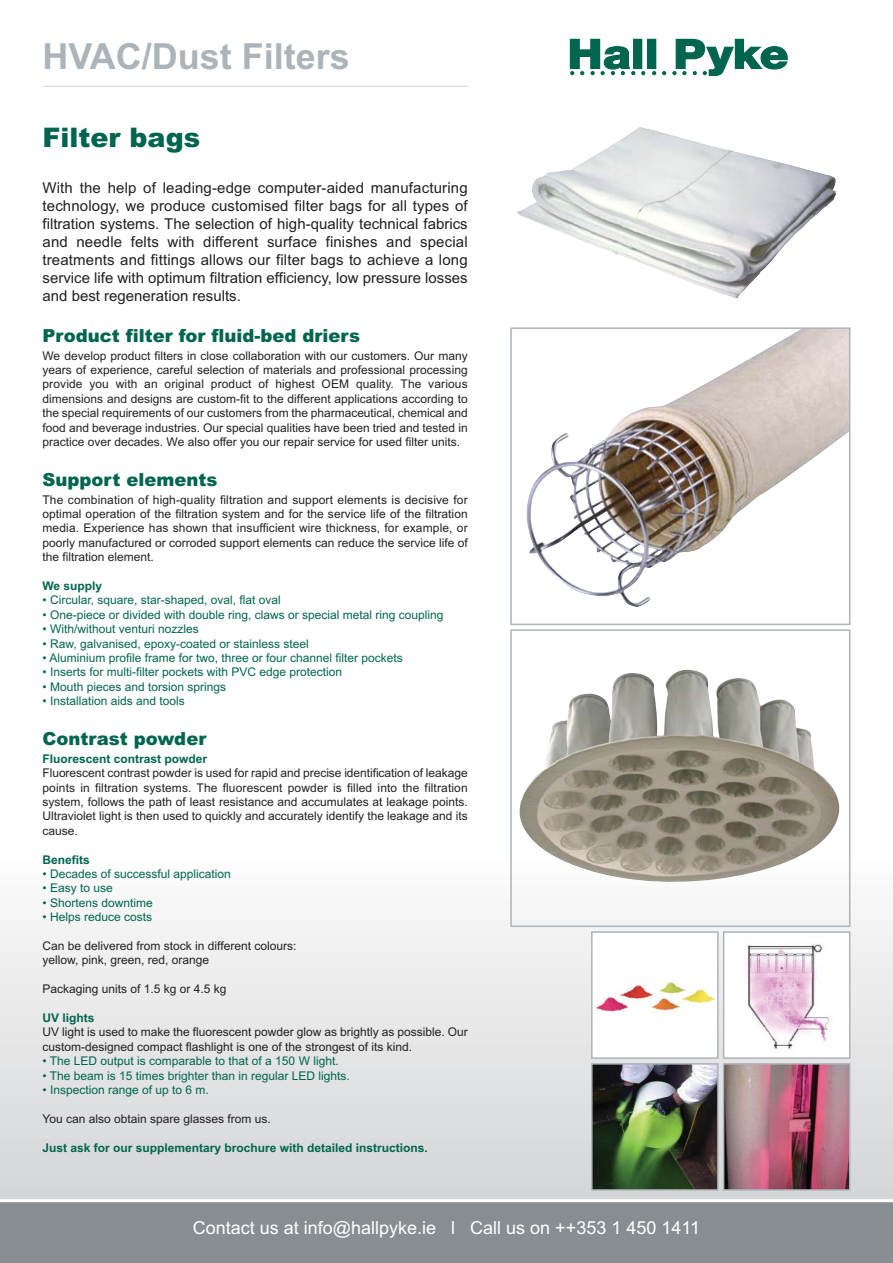
<style>
.page{position:relative;width:893px;height:1263px;background:#fff}
.page>*{position:absolute;margin:0;border:0;box-sizing:border-box;transform-origin:0 0}
.t1{font:700 36px "Arial";color:#adb4b9}
.t2{font:900 27px "Arial";color:#00654e}
.t3{font:900 18px "Arial";color:#00654e}
.t4{font:18px "Arial";color:#fff}
.t5{font:15px/18px "Arial";color:#231f20;text-align:justify}
.t6{font:12px/14.4px "Arial";color:#231f20;text-align:justify}
.t7{font:12px "Arial";color:#00654e}
.t8{font:700 12px "Arial";color:#00654e}
</style>
<div class="page">
<div style="left:0;top:859px;width:893px;height:349px;background:linear-gradient(to bottom,#fcfbfb,#d2d4d6)"></div>
<div style="left:0;top:1200px;width:893px;height:63px;background:#878d91"></div>
<hr style="left:0;top:1199px;width:893px;height:3px;background:#fff">
<img style="left:517px;top:127px;width:319px;height:171px">
<hr style="left:43px;top:86px;width:425px;height:1px;background:#d2d5d7">
<div style="left:593px;top:933px;width:124px;height:124px;background:#fff"></div>
<img style="left:595px;top:982px;width:121px;height:31px">
<div style="left:591px;top:931px;width:128px;height:128px;border:2px solid #adb4b9"></div>
<img style="left:594px;top:1066px;width:122px;height:122px">
<div style="left:591px;top:1063px;width:128px;height:128px;border:2px solid #adb4b9"></div>
<img style="left:726px;top:1066px;width:121px;height:122px">
<div style="left:723px;top:1063px;width:127px;height:128px;border:2px solid #adb4b9"></div>
<div style="left:724px;top:933px;width:125px;height:124px;background:#fff"></div>
<img style="left:746px;top:943px;width:86px;height:106px">
<div style="left:723px;top:931px;width:127px;height:128px;border:2px solid #adb4b9"></div>
<img style="left:519px;top:670px;width:321px;height:212px">
<div style="left:510px;top:629px;width:340px;height:298px;border:2px solid #adb4b9"></div>
<img style="left:526px;top:330px;width:321px;height:277px">
<div style="left:510px;top:327px;width:340px;height:298px;border:2px solid #adb4b9"></div>
<div style="left:634px;top:39px;width:8px;height:29px;background:#00654e"></div>
<div style="left:648px;top:39px;width:8px;height:29px;background:#00654e"></div>
<div style="left:647px;top:39px;width:9px;height:30px;border:1px solid #00654e"></div>
<svg style="left:569px;top:38px;width:66px;height:37px"></svg>
<svg style="left:641px;top:71px;width:4px;height:4px"></svg>
<svg style="left:652px;top:71px;width:4px;height:4px"></svg>
<svg style="left:662px;top:71px;width:4px;height:4px"></svg>
<svg style="left:672px;top:38px;width:116px;height:39px"></svg>
<h1 class="t1" style="left:43px;top:43px;width:309px">HVAC/Dust Filters</h1>
<h2 class="t2" style="left:43px;top:128px;width:159px">Filter bags</h2>
<p class="t5" style="left:43px;top:180px;width:427px">With the help of leading-edge computer-aided manufacturing technology, we produce customised filter bags for all types of filtration systems. The selection of high-quality technical fabrics and needle felts with different surface finishes and special treatments and fittings allows our filter bags to achieve a long service life with optimum filtration efficiency, low pressure losses and best regeneration results.</p>
<h3 class="t3" style="left:43px;top:329px;width:319px">Product filter for fluid-bed driers</h3>
<p class="t6" style="left:43px;top:349px;width:427px">We develop product filters in close collaboration with our customers. Our many years of experience, careful selection of materials and professional processing provide you with an original product of highest OEM quality. The various dimensions and designs are custom-fit to the different applications according to the special requirements of our customers from the pharmaceutical, chemical and food and beverage industries. Our special qualities have been tried and tested in practice over decades. We also offer you our repair service for used filter units.</p>
<h3 class="t3" style="left:43px;top:473px;width:176px">Support elements</h3>
<p class="t6" style="left:43px;top:493px;width:427px">The combination of high-quality filtration and support elements is decisive for optimal operation of the filtration system and for the service life of the filtration media. Experience has shown that insufficient wire thickness, for example, or poorly manufactured or corroded support elements can reduce the service life of the filtration element.</p>
<p class="t8" style="left:43px;top:581px;width:61px">We supply</p>
<p class="t7" style="left:43px;top:596px;width:240px">• Circular, square, star-shaped, oval, flat oval</p>
<p class="t7" style="left:43px;top:610px;width:403px">• One-piece or divided with double ring, claws or special metal ring coupling</p>
<p class="t7" style="left:43px;top:625px;width:158px">• With/without venturi nozzles</p>
<p class="t7" style="left:43px;top:639px;width:268px">• Raw, galvanised, epoxy-coated or stainless steel</p>
<p class="t7" style="left:43px;top:653px;width:362px">• Aluminium profile frame for two, three or four channel filter pockets</p>
<p class="t7" style="left:43px;top:668px;width:301px">• Inserts for multi-filter pockets with PVC edge protection</p>
<p class="t7" style="left:43px;top:682px;width:185px">• Mouth pieces and torsion springs</p>
<p class="t7" style="left:43px;top:697px;width:144px">• Installation aids and tools</p>
<h3 class="t3" style="left:43px;top:732px;width:165px">Contrast powder</h3>
<p class="t8" style="left:43px;top:754px;width:166px">Fluorescent contrast powder</p>
<p class="t6" style="left:43px;top:767px;width:427px">Fluorescent contrast powder is used for rapid and precise identification of leakage points in filtration systems. The fluorescent powder is filled into the filtration system, follows the path of least resistance and accumulates at leakage points.<br>Ultraviolet light is then used to quickly and accurately identify the leakage and its cause.</p>
<p class="t8" style="left:43px;top:855px;width:49px">Benefits</p>
<p class="t7" style="left:43px;top:869px;width:190px">• Decades of successful application</p>
<p class="t7" style="left:43px;top:884px;width:72px">• Easy to use</p>
<p class="t7" style="left:43px;top:898px;width:112px">• Shortens downtime</p>
<p class="t7" style="left:43px;top:913px;width:111px">• Helps reduce costs</p>
<p class="t6" style="left:43px;top:940px;width:255px">Can be delivered from stock in different colours: yellow, pink, green, red, orange</p>
<p class="t6" style="left:43px;top:983px;width:186px">Packaging units of 1.5 kg or 4.5 kg</p>
<p class="t8" style="left:43px;top:1013px;width:54px">UV lights</p>
<p class="t6" style="left:43px;top:1026px;width:427px">UV light is used to make the fluorescent powder glow as brightly as possible. Our custom-designed compact flashlight is one of the strongest of its kind.</p>
<p class="t7" style="left:43px;top:1057px;width:298px">• The LED output is comparable to that of a 150 W light.</p>
<p class="t7" style="left:43px;top:1071px;width:309px">• The beam is 15 times brighter than in regular LED lights.</p>
<p class="t7" style="left:43px;top:1085px;width:168px">• Inspection range of up to 6 m.</p>
<p class="t6" style="left:43px;top:1112px;width:230px">You can also obtain spare glasses from us.</p>
<p class="t8" style="left:43px;top:1143px;width:387px">Just ask for our supplementary brochure with detailed instructions.</p>
<h3 class="t4" style="left:193px;top:1221px;width:509px">Contact us at info@hallpyke.ie l Call us on ++353 1 450 1411</h3>
</div>
